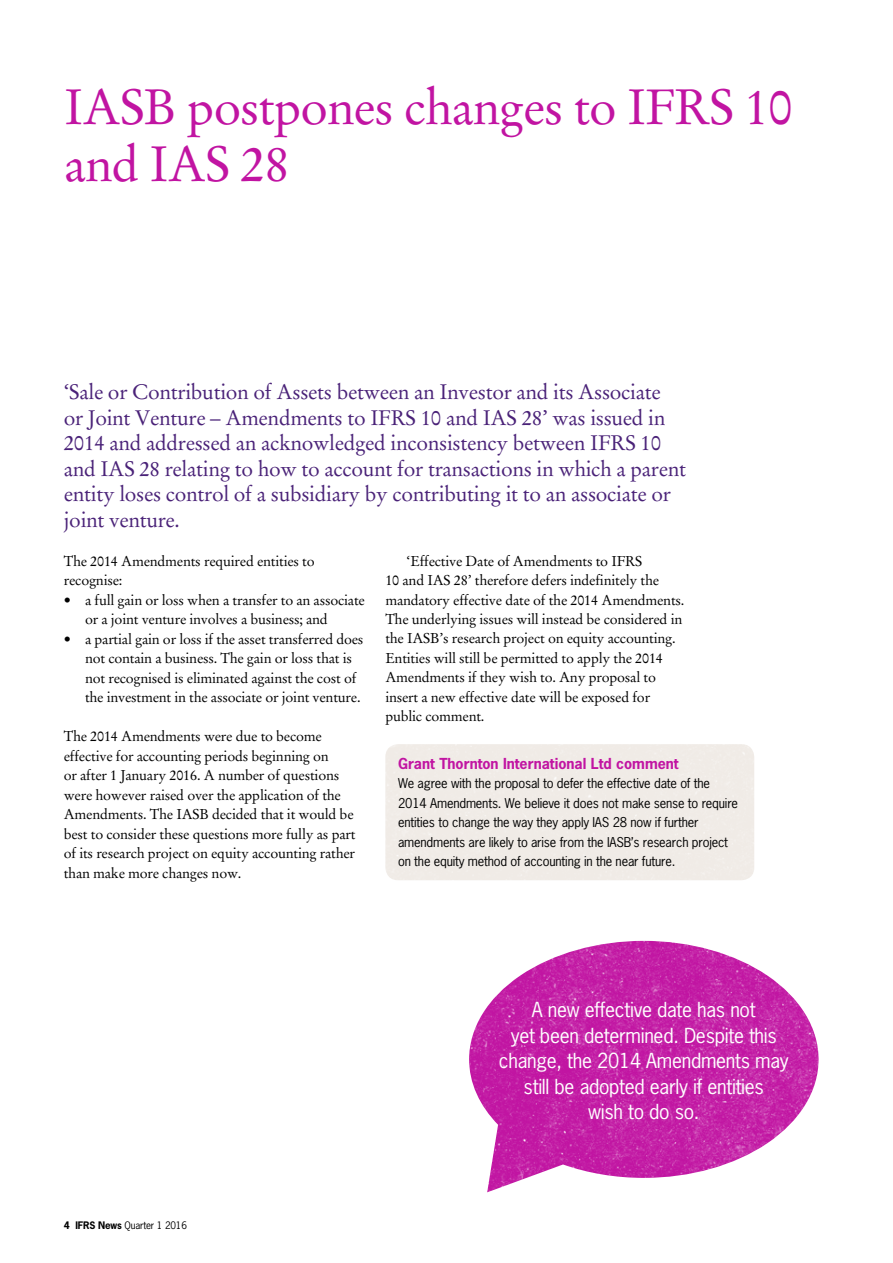
<style>
.page{position:relative;width:893px;height:1263px;background:#fff}
.page>*{position:absolute;margin:0;border:0;box-sizing:border-box;transform-origin:0 0}
.t1{font:49.5px/57px "Stempel Garamond";letter-spacing:-.02em;color:#c114a2}
.t2{font:21px/25.5px "Stempel Garamond";letter-spacing:-.015em;color:#4a2278}
.t3{font:19.5px/25.5px "News Gothic";letter-spacing:-.015em;color:#fff;text-align:center}
.t4{font:14.25px/19.5px "Stempel Garamond";letter-spacing:-.015em;color:#000}
.t5{font:700 14.25px "News Gothic";color:#c114a2}
.t6{font:12.75px/19.5px "News Gothic";letter-spacing:-.015em;color:#000}
.t7{font:9.75px "News Gothic";letter-spacing:-.015em;color:#000}
.s1{font-weight:700}
</style>
<div class="page">
<img style="left:385px;top:744px;width:434px;height:449px">
<h1 class="t1" style="left:64px;top:78px;width:730px">IASB postpones changes to IFRS 10 and IAS 28</h1>
<p class="t2" style="left:64px;top:379px;width:624px">‘Sale or Contribution of Assets between an Investor and its Associate<br>or Joint Venture – Amendments to IFRS 10 and IAS 28’ was issued in 2014 and addressed an acknowledged inconsistency between IFRS 10 and IAS 28 relating to how to account for transactions in which a parent entity loses control of a subsidiary by contributing it to an associate or joint venture.</p>
<p class="t4" style="left:64px;top:551px;width:252px">The 2014 Amendments required entities to recognise:</p>
<p class="t4" style="left:85px;top:590px;width:281px;text-indent:-21px">• a full gain or loss when a transfer to an associate or a joint venture involves a business; and</p>
<p class="t4" style="left:85px;top:629px;width:280px;text-indent:-21px">• a partial gain or loss if the asset transferred does not contain a business. The gain or loss that is not recognised is eliminated against the cost of the investment in the associate or joint venture.</p>
<p class="t4" style="left:64px;top:726px;width:293px">The 2014 Amendments were due to become effective for accounting periods beginning on<br>or after 1 January 2016. A number of questions were however raised over the application of the Amendments. The IASB decided that it would be best to consider these questions more fully as part of its research project on equity accounting rather than make more changes now.</p>
<p class="t4" style="left:385px;top:551px;width:301px;text-indent:21px">‘Effective Date of Amendments to IFRS<br>10 and IAS 28’ therefore defers indefinitely the mandatory effective date of the 2014 Amendments.<br>The underlying issues will instead be considered in the IASB’s research project on equity accounting.<br>Entities will still be permitted to apply the 2014<br>Amendments if they wish to. Any proposal to insert a new effective date will be exposed for public comment.</p>
<p class="t5" style="left:398px;top:754px;width:282px">Grant Thornton International Ltd comment</p>
<p class="t6" style="left:398px;top:773px;width:341px">We agree with the proposal to defer the effective date of the 2014 Amendments. We believe it does not make sense to require entities to change the way they apply IAS 28 now if further amendments are likely to arise from the IASB’s research project on the equity method of accounting in the near future.</p>
<p class="t7" style="left:64px;top:1219px;width:125px"><span class="s1">4 IFRS News</span> Quarter 1 2016</p>
<h3 class="t3" style="left:499px;top:997px;width:291px">A new effective date has not<br>yet been determined. Despite this change, the 2014 Amendments may still be adopted early if entities<br>wish to do so.</h3>
</div>
